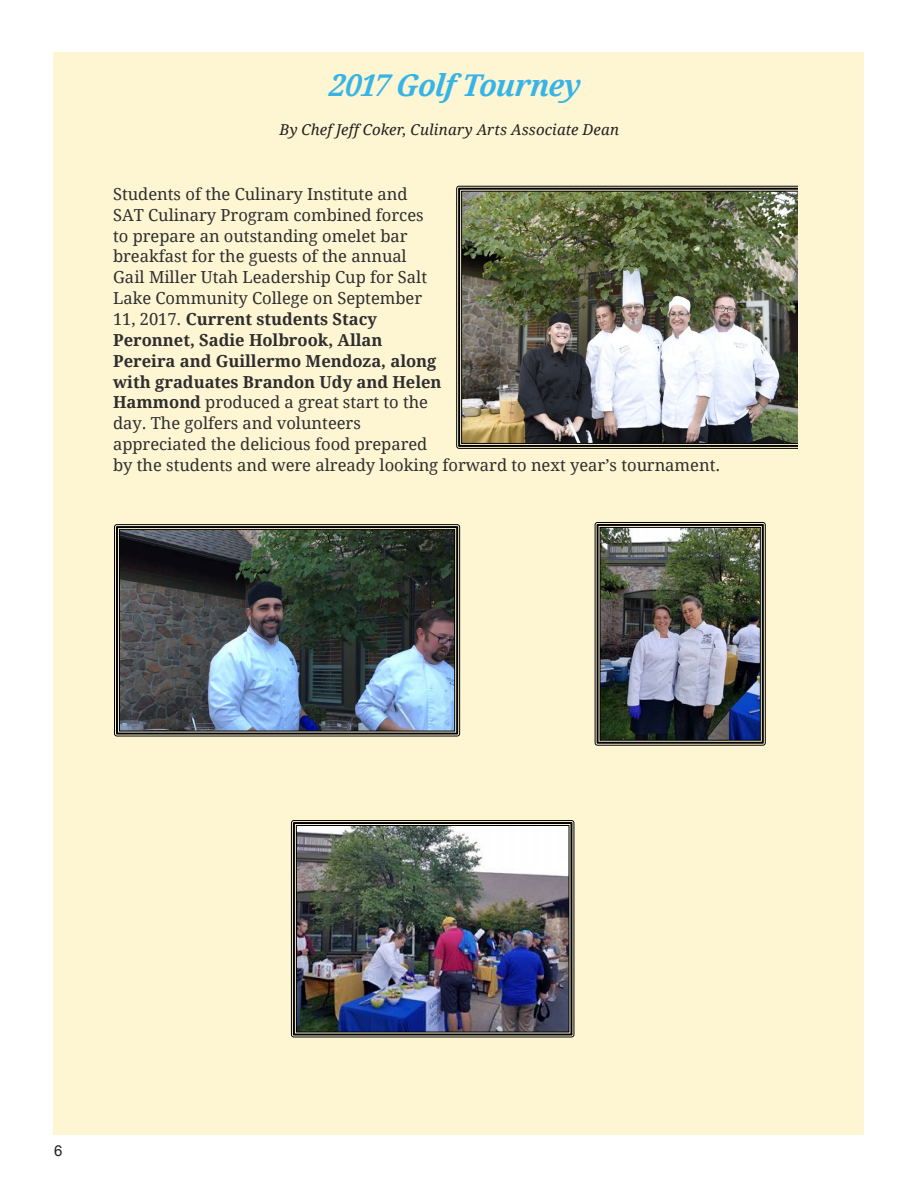
<style>
.page{position:relative;width:918px;height:1188px;background:#fff}
.page>*{position:absolute;margin:0;border:0;box-sizing:border-box;transform-origin:0 0}
.t1{font:italic 700 30px "Droid Serif";color:#36b4e7;scale:.95 1}
.t2{font:16.5px/20.9px "Droid Serif";letter-spacing:-.005em;color:#2e2e2e}
.Normal_Type{font:italic 15px "Droid Serif";letter-spacing:.01em;color:#231f20}
.t3{font:15px "Arial";color:#231f20}
.s1{font-weight:700}
</style>
<div class="page">
<div style="left:53px;top:53px;width:811px;height:1082px;background:#fef5d3"></div>
<img style="left:456px;top:186px;width:342px;height:263px">
<img style="left:114px;top:524px;width:346px;height:213px">
<img style="left:595px;top:522px;width:171px;height:224px">
<img style="left:291px;top:820px;width:283px;height:217px">
<p class="t1" style="left:329px;top:68px;width:267px">2017 Golf Tourney</p>
<p class="Normal_Type" style="left:280px;top:121px;width:341px">By Chef Jeff Coker, Culinary Arts Associate Dean</p>
<p class="t2" style="left:113px;top:184px;width:609px">Students of the Culinary Institute and<br>SAT Culinary Program combined forces<br>to prepare an outstanding omelet bar<br>breakfast for the guests of the annual<br>Gail Miller Utah Leadership Cup for Salt<br>Lake Community College on September<br>11, 2017. <span class="s1">Current students Stacy<br>Peronnet, Sadie Holbrook, Allan<br>Pereira and Guillermo Mendoza, along<br>with graduates Brandon Udy and Helen<br>Hammond</span> produced a great start to the<br>day. The golfers and volunteers<br>appreciated the delicious food prepared<br>by the students and were already looking forward to next year’s tournament.</p>
<p class="t3" style="left:54px;top:1141px;width:10px">6</p>
</div>
